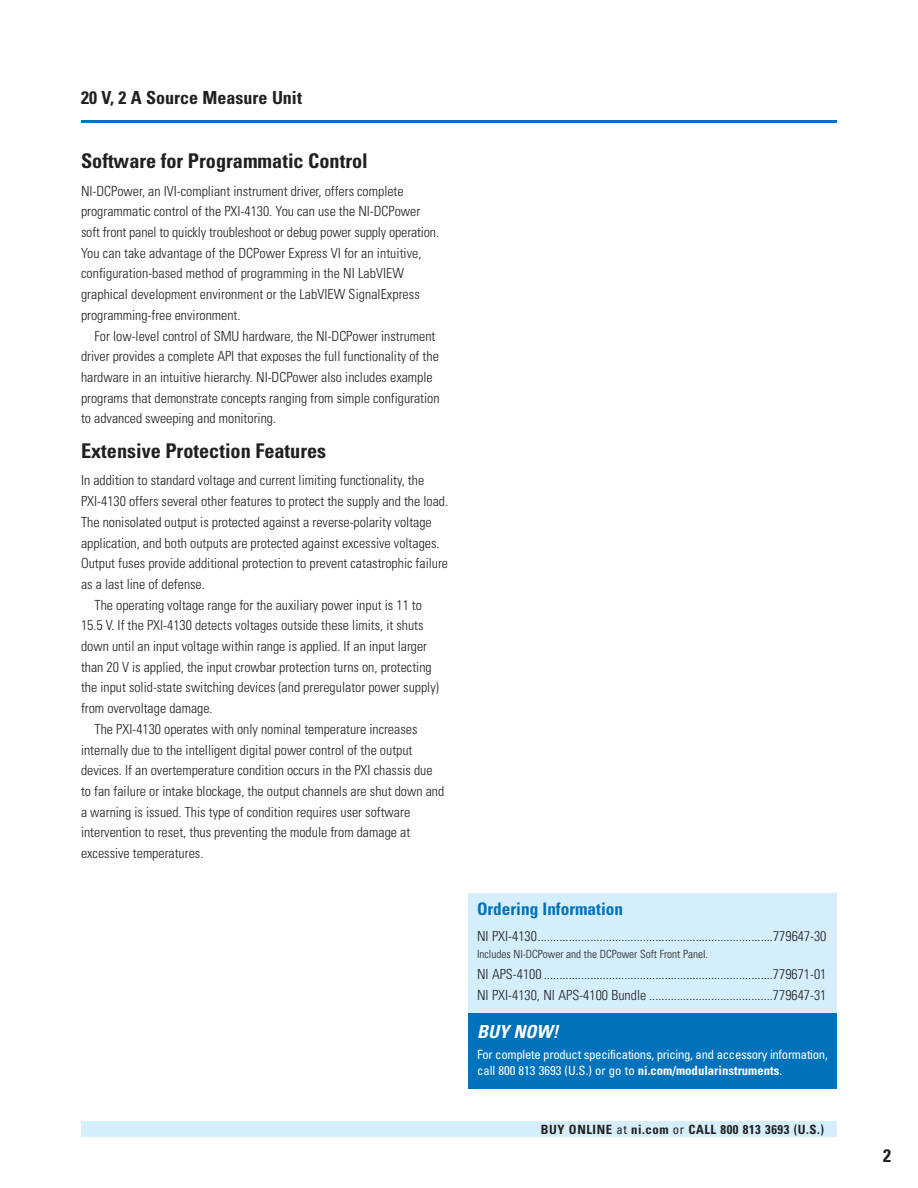
<style>
.page{position:relative;width:918px;height:1188px;background:#fff}
.page>*{position:absolute;margin:0;border:0;box-sizing:border-box;transform-origin:0 0}
.t1{font:700 condensed 20.25px "Univers";color:#231f20}
.t2{font:700 condensed 18px "Univers";color:#231f20}
.t3{font:italic 700 condensed 18px "Univers";color:#fff}
.t4{font:700 condensed 17.25px "Univers";color:#0072bc}
.t5{font:300 condensed 13.95px/20.7px "Univers";color:#231f20}
.t6{font:condensed 12.75px/15.8px "Univers";letter-spacing:-.02em;color:#fff}
.t7{font:700 condensed 12.75px "Univers";letter-spacing:.045em;color:#231f20}
.t8{font:300 condensed 11.25px "Univers";color:#231f20}
.s1{font-weight:700}
.s2{font-weight:400}
</style>
<div class="page">
<div style="left:81px;top:1121px;width:756px;height:16px;background:#d4effb"></div>
<hr style="left:81px;top:120px;width:756px;height:3px;background:#0072bc">
<div style="left:468px;top:894px;width:369px;height:119px;background:#d4effb"></div>
<div style="left:468px;top:1013px;width:369px;height:76px;background:#0072bc"></div>
<p class="t2" style="left:81px;top:91px;width:222px">20 V, 2 A Source Measure Unit</p>
<h1 class="t1" style="left:81px;top:153px;width:288px">Software for Programmatic Control</h1>
<p class="t5" style="left:81px;top:182px;width:360px">NI-DCPower, an IVI-compliant instrument driver, offers complete programmatic control of the PXI-4130. You can use the NI-DCPower soft front panel to quickly troubleshoot or debug power supply operation.<br>You can take advantage of the DCPower Express VI for an intuitive, configuration-based method of programming in the NI LabVIEW graphical development environment or the LabVIEW SignalExpress programming-free environment.</p>
<p class="t5" style="left:81px;top:326px;width:360px;text-indent:13px">For low-level control of SMU hardware, the NI-DCPower instrument driver provides a complete API that exposes the full functionality of the hardware in an intuitive hierarchy. NI-DCPower also includes example programs that demonstrate concepts ranging from simple configuration to advanced sweeping and monitoring.</p>
<h1 class="t1" style="left:81px;top:443px;width:247px">Extensive Protection Features</h1>
<p class="t5" style="left:81px;top:471px;width:345px">In addition to standard voltage and current limiting functionality, the</p>
<p class="t5" style="left:81px;top:492px;width:369px">PXI-4130 offers several other features to protect the supply and the load.</p>
<p class="t5" style="left:81px;top:513px;width:352px">The nonisolated output is protected against a reverse-polarity voltage</p>
<p class="t5" style="left:81px;top:533px;width:360px">application, and both outputs are protected against excessive voltages.</p>
<p class="t5" style="left:81px;top:554px;width:369px">Output fuses provide additional protection to prevent catastrophic failure</p>
<p class="t5" style="left:81px;top:575px;width:125px">as a last line of defense.</p>
<p class="t5" style="left:95px;top:596px;width:329px">The operating voltage range for the auxiliary power input is 11 to</p>
<p class="t5" style="left:81px;top:616px;width:344px">15.5 V. If the PXI-4130 detects voltages outside these limits, it shuts</p>
<p class="t5" style="left:81px;top:637px;width:348px">down until an input voltage within range is applied. If an input larger</p>
<p class="t5" style="left:81px;top:658px;width:352px">than 20 V is applied, the input crowbar protection turns on, protecting</p>
<p class="t5" style="left:81px;top:678px;width:359px">the input solid-state switching devices (and preregulator power supply)</p>
<p class="t5" style="left:81px;top:699px;width:133px">from overvoltage damage.</p>
<p class="t5" style="left:95px;top:720px;width:324px">The PXI-4130 operates with only nominal temperature increases</p>
<p class="t5" style="left:81px;top:740px;width:333px">internally due to the intelligent digital power control of the output</p>
<p class="t5" style="left:81px;top:761px;width:353px">devices. If an overtemperature condition occurs in the PXI chassis due</p>
<p class="t5" style="left:81px;top:782px;width:365px">to fan failure or intake blockage, the output channels are shut down and</p>
<p class="t5" style="left:81px;top:803px;width:331px">a warning is issued. This type of condition requires user software</p>
<p class="t5" style="left:81px;top:823px;width:331px">intervention to reset, thus preventing the module from damage at</p>
<p class="t5" style="left:81px;top:844px;width:124px">excessive temperatures.</p>
<p class="t4" style="left:477px;top:903px;width:148px">Ordering Information</p>
<p class="t5" style="left:477px;top:927px;width:351px">NI PXI-4130............................................................................779647-30</p>
<p class="t8" style="left:477px;top:950px;width:233px">Includes NI-DCPower and the DCPower Soft Front Panel.</p>
<p class="t5" style="left:477px;top:965px;width:351px">NI APS-4100 ..........................................................................779671-01<br>NI PXI-4130, NI APS-4100 Bundle ........................................779647-31</p>
<p class="t3" style="left:477px;top:1025px;width:83px">BUY NOW!</p>
<p class="t6" style="left:477px;top:1048px;width:352px">For complete product specifications, pricing, and accessory information, call 800 813 3693 (U.S.) or go to <span class="s1">ni.com/modularinstruments</span>.</p>
<p class="t7" style="left:541px;top:1125px;width:285px">BUY ONLINE <span class="s2">at</span> ni.com <span class="s2">or</span> CALL 800 813 3693 (U.S.)</p>
<p class="t2" style="left:883px;top:1149px;width:9px">2</p>
</div>
